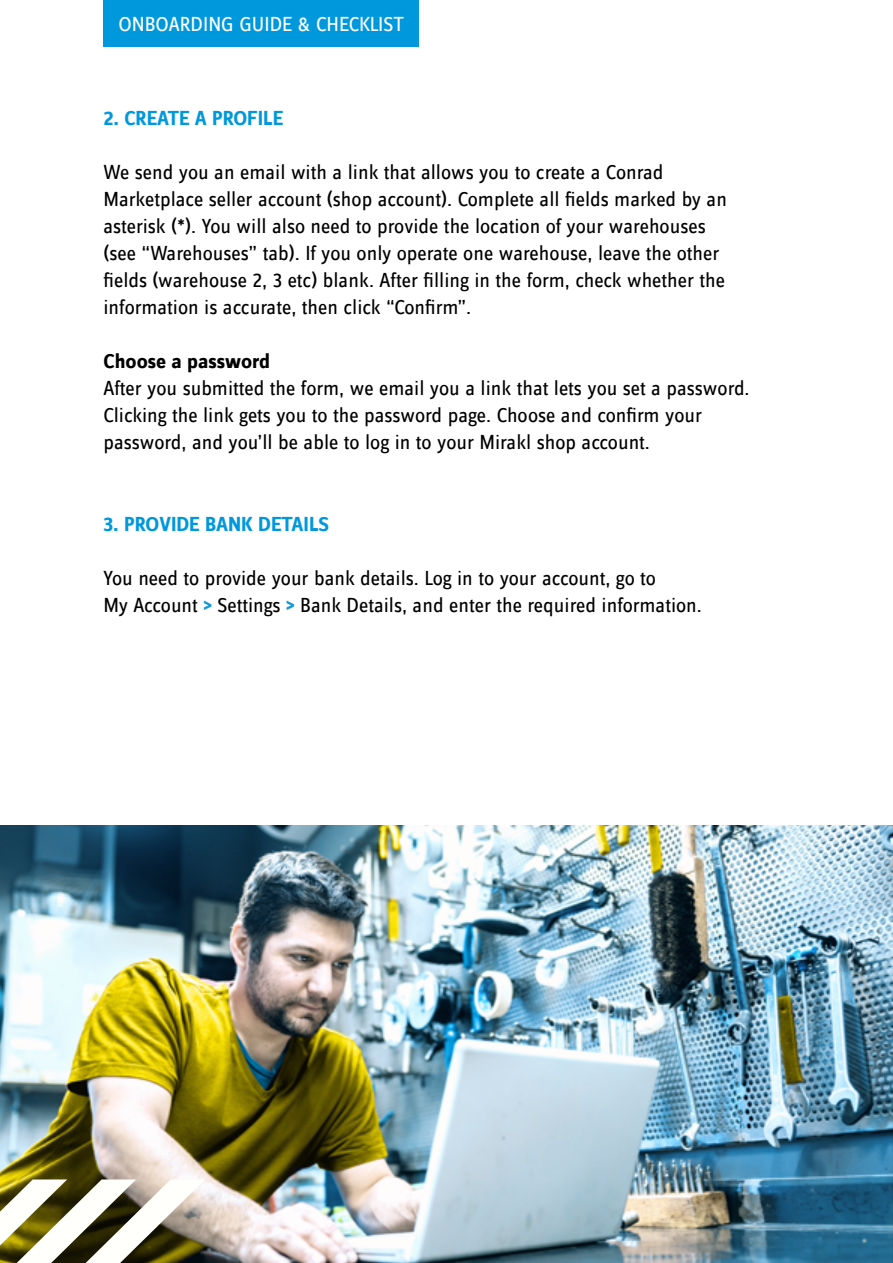
<style>
.page{position:relative;width:893px;height:1263px;background:#fff}
.page>*{position:absolute;margin:0;border:0;box-sizing:border-box;transform-origin:0 0}
.t1{font:21px/27px "Zine INT Sans Dis";color:#000}
.t2{font:700 21px "Zine INT Sans Dis";color:#0098dd}
.t3{font:21px "Zine INT Sans Dis";color:#fff}
.t4{font:700 21px "Zine INT Sans Dis";color:#000}
.s1{font-weight:700;color:#1396d4}
</style>
<div class="page">
<img style="left:0;top:825px;width:893px;height:438px">
<svg style="left:0;top:1179px;width:205px;height:84px"></svg>
<div style="left:103px;top:0;width:316px;height:46px;background:#0098dd"></div>
<p class="t3" style="left:118px;top:12px;width:287px">ONBOARDING GUIDE &amp; CHECKLIST</p>
<p class="t2" style="left:103px;top:106px;width:181px">2. CREATE A PROFILE</p>
<p class="t1" style="left:103px;top:159px;width:625px">We send you an email with a link that allows you to create a Conrad Marketplace seller account (shop account). Complete all fields marked by an asterisk (*). You will also need to provide the location of your warehouses (see “Warehouses” tab). If you only operate one warehouse, leave the other fields (warehouse 2, 3 etc) blank. After filling in the form, check whether the information is accurate, then click “Confirm”.</p>
<p class="t4" style="left:103px;top:349px;width:168px">Choose a password</p>
<p class="t1" style="left:103px;top:375px;width:648px">After you submitted the form, we email you a link that lets you set a password.<br>Clicking the link gets you to the password page. Choose and confirm your password, and you’ll be able to log in to your Mirakl shop account.</p>
<p class="t2" style="left:103px;top:511px;width:227px">3. PROVIDE BANK DETAILS</p>
<p class="t1" style="left:103px;top:564px;width:600px">You need to provide your bank details. Log in to your account, go to<br>My Account <span class="s1">&gt;</span> Settings <span class="s1">&gt;</span> Bank Details, and enter the required information.</p>
</div>
